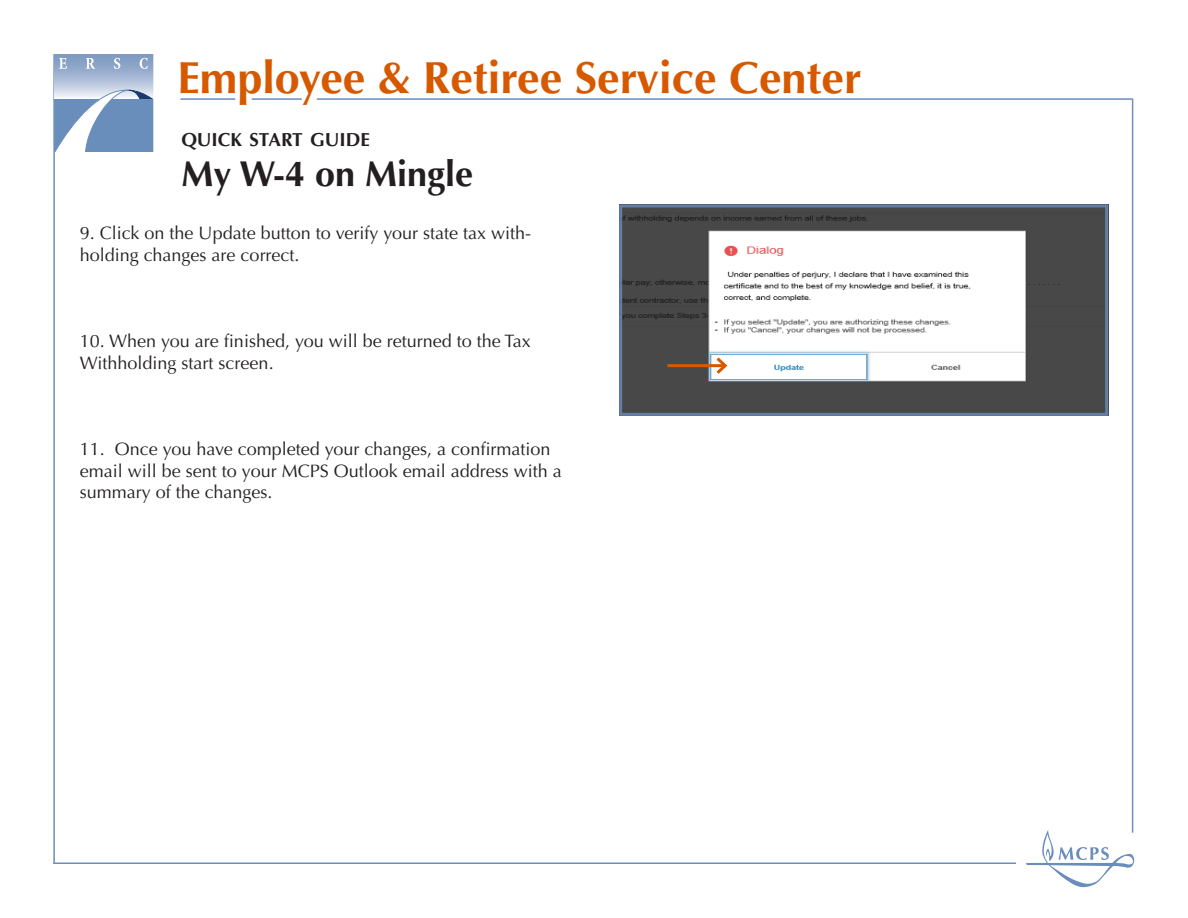
<style>
.page{position:relative;width:1188px;height:918px;background:#fff}
.page>*{position:absolute;margin:0;border:0;box-sizing:border-box;transform-origin:0 0}
.t1{font:700 45px "Optima LT Std";color:#d65900}
.t2{font:700 36px "Optima LT Std";color:#231f20}
.t3{font:700 18.9px "Optima LT Std";color:#231f20}
.t4{font:18px/21.6px "Optima LT Std";color:#231f20}
</style>
<div class="page">
<hr style="left:53px;top:54px;width:2px;height:810px;background:#6a8ebc">
<hr style="left:180px;top:98px;width:55px;height:2px;background:#6a8ebc">
<hr style="left:252px;top:98px;width:50px;height:2px;background:#6a8ebc">
<hr style="left:317px;top:98px;width:816px;height:2px;background:#6a8ebc">
<hr style="left:1132px;top:100px;width:1px;height:733px;background:#6a8ebc">
<hr style="left:53px;top:862px;width:963px;height:2px;background:#6a8ebc">
<svg style="left:1026px;top:830px;width:108px;height:57px"></svg>
<svg style="left:54px;top:54px;width:100px;height:97px;background:#98afcf"></svg>
<img style="left:623px;top:208px;width:481px;height:204px">
<hr style="left:667px;top:364px;width:58px;height:3px;background:#d65900">
<svg style="left:713px;top:354px;width:17px;height:23px"></svg>
<div style="left:619px;top:204px;width:489px;height:212px;border:3px solid #6a8ebc"></div>
<h1 class="t1" style="left:177px;top:52px;width:686px">Employee &amp; Retiree Service Center</h1>
<p class="t3" style="left:181px;top:128px;width:190px">QUICK START GUIDE</p>
<h2 class="t2" style="left:181px;top:153px;width:293px">My W-4 on Mingle</h2>
<p class="t4" style="left:80px;top:222px;width:453px">9. Click on the Update button to verify your state tax with&shy;holding changes are correct.</p>
<p class="t4" style="left:80px;top:330px;width:452px">10. When you are finished, you will be returned to the Tax<br>Withholding start screen.</p>
<p class="t4" style="left:80px;top:438px;width:483px">11. Once you have completed your changes, a confirmation email will be sent to your MCPS Outlook email address with a summary of the changes.</p>
</div>
